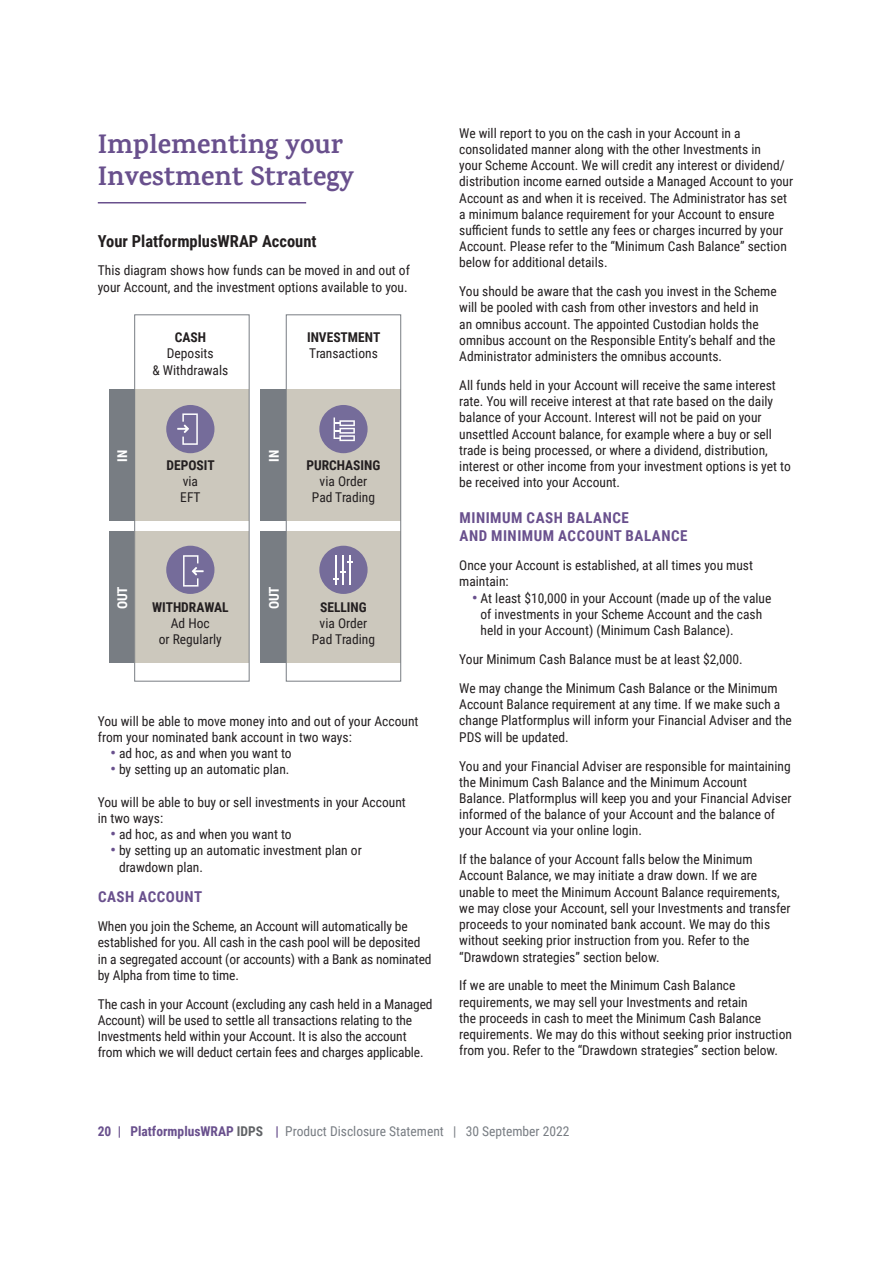
<style>
.page{position:relative;width:893px;height:1263px;background:#fff}
.page>*{position:absolute;margin:0;border:0;box-sizing:border-box;transform-origin:0 0}
.t1{font:700 27px/32.4px "Karma";color:#69508d}
.t2{font:700 16.5px "Roboto Condensed";color:#231f20}
.t3{font:700 15px/18px "Roboto Condensed";letter-spacing:.035em;color:#69508d}
.t4{font:13.5px/16.2px "Roboto Condensed";color:#231f20}
.t5{font:13.5px "Roboto Condensed";color:#787d83}
.t6{font:700 13.5px "Roboto Condensed";color:#231f20}
.t7{font:700 13.5px "Roboto Condensed";color:#fff}
.s1{font-weight:700;font-size:15px;color:#69508d}
.s2{font-weight:700;color:#69508d}
.s3{font-weight:700;color:#616366}
</style>
<div class="page">
<hr style="left:98px;top:202px;width:208px;height:1px;background:#69508d">
<div style="left:134px;top:389px;width:115px;height:132px;background:#ccc8bd"></div>
<div style="left:109px;top:389px;width:25px;height:132px;background:#787d83"></div>
<div style="left:109px;top:531px;width:25px;height:132px;background:#787d83"></div>
<div style="left:134px;top:531px;width:115px;height:132px;background:#ccc8bd"></div>
<div style="left:166px;top:405px;width:48px;height:48px;background:#756c9a;border-radius:50%"></div>
<svg style="left:177px;top:413px;width:21px;height:32px"></svg>
<div style="left:166px;top:546px;width:48px;height:48px;background:#756c9a;border-radius:50%"></div>
<svg style="left:183px;top:555px;width:21px;height:32px"></svg>
<div style="left:134px;top:314px;width:116px;height:367px;border:1px solid #787d83"></div>
<div style="left:286px;top:389px;width:115px;height:132px;background:#ccc8bd"></div>
<div style="left:261px;top:389px;width:25px;height:132px;background:#787d83"></div>
<div style="left:261px;top:531px;width:25px;height:132px;background:#787d83"></div>
<div style="left:286px;top:531px;width:115px;height:132px;background:#ccc8bd"></div>
<div style="left:286px;top:314px;width:115px;height:367px;border:1px solid #787d83"></div>
<div style="left:319px;top:405px;width:49px;height:48px;background:#756c9a;border-radius:50%"></div>
<svg style="left:334px;top:417px;width:21px;height:24px"></svg>
<div style="left:319px;top:546px;width:49px;height:48px;background:#756c9a;border-radius:50%"></div>
<hr style="left:336px;top:555px;width:1px;height:30px;background:#fff">
<hr style="left:349px;top:555px;width:2px;height:30px;background:#fff">
<hr style="left:342px;top:555px;width:2px;height:30px;background:#fff">
<h1 class="t1" style="left:98px;top:127px;width:258px">Implementing your<br>Investment Strategy</h1>
<p class="t2" style="left:98px;top:229px;width:220px">Your PlatformplusWRAP Account</p>
<p class="t4" style="left:98px;top:262px;width:314px">This diagram shows how funds can be moved in and out of your Account, and the investment options available to you.</p>
<p class="t6" style="left:175px;top:328px;width:33px">CASH</p>
<p class="t4" style="left:152px;top:345px;width:77px;text-align:center">Deposits<br>&amp; Withdrawals</p>
<p class="t7" style="left:113px;top:462px;width:13px;rotate:-90deg">IN</p>
<p class="t6" style="left:166px;top:455px;width:50px">DEPOSIT</p>
<p class="t4" style="left:180px;top:472px;width:22px">via<br>EFT</p>
<p class="t7" style="left:113px;top:609px;width:25px;rotate:-90deg">OUT</p>
<p class="t6" style="left:152px;top:597px;width:78px">WITHDRAWAL</p>
<p class="t4" style="left:159px;top:614px;width:65px;text-align:center">Ad Hoc<br>or Regularly</p>
<p class="t6" style="left:307px;top:328px;width:75px">INVESTMENT</p>
<p class="t4" style="left:309px;top:345px;width:70px">Transactions</p>
<p class="t7" style="left:265px;top:462px;width:13px;rotate:-90deg">IN</p>
<p class="t6" style="left:306px;top:455px;width:76px">PURCHASING</p>
<p class="t4" style="left:312px;top:472px;width:65px;text-align:center">via Order<br>Pad Trading</p>
<p class="t7" style="left:265px;top:609px;width:25px;rotate:-90deg">OUT</p>
<p class="t6" style="left:320px;top:597px;width:48px">SELLING</p>
<p class="t4" style="left:312px;top:614px;width:65px;text-align:center">via Order<br>Pad Trading</p>
<p class="t4" style="left:98px;top:712px;width:322px">You will be able to move money into and out of your Account from your nominated bank account in two ways:</p>
<p class="t4" style="left:111px;top:745px;width:183px"><span class="s1">•</span> ad hoc, as and when you want to</p>
<p class="t4" style="left:111px;top:761px;width:180px"><span class="s1">•</span> by setting up an automatic plan.</p>
<p class="t4" style="left:98px;top:793px;width:310px">You will be able to buy or sell investments in your Account in two ways:</p>
<p class="t4" style="left:111px;top:826px;width:183px"><span class="s1">•</span> ad hoc, as and when you want to</p>
<p class="t4" style="left:119px;top:842px;width:244px;text-indent:-9px"><span class="s1">•</span> by setting up an automatic investment plan or drawdown plan.</p>
<p class="t3" style="left:98px;top:887px;width:106px">CASH ACCOUNT</p>
<p class="t4" style="left:98px;top:918px;width:335px">When you join the Scheme, an Account will automatically be established for you. All cash in the cash pool will be deposited in a segregated account (or accounts) with a Bank as nominated by Alpha from time to time.</p>
<p class="t4" style="left:98px;top:995px;width:336px">The cash in your Account (excluding any cash held in a Managed Account) will be used to settle all transactions relating to the Investments held within your Account. It is also the account from which we will deduct certain fees and charges applicable.</p>
<p class="t4" style="left:459px;top:124px;width:335px">We will report to you on the cash in your Account in a consolidated manner along with the other Investments in<br>your Scheme Account. We will credit any interest or dividend/ distribution income earned outside a Managed Account to your Account as and when it is received. The Administrator has set a minimum balance requirement for your Account to ensure sufficient funds to settle any fees or charges incurred by your Account. Please refer to the “Minimum Cash Balance” section below for additional details.</p>
<p class="t4" style="left:459px;top:283px;width:319px">You should be aware that the cash you invest in the Scheme will be pooled with cash from other investors and held in<br>an omnibus account. The appointed Custodian holds the omnibus account on the Responsible Entity’s behalf and the Administrator administers the omnibus accounts.</p>
<p class="t4" style="left:459px;top:377px;width:333px">All funds held in your Account will receive the same interest rate. You will receive interest at that rate based on the daily balance of your Account. Interest will not be paid on your unsettled Account balance, for example where a buy or sell trade is being processed, or where a dividend, distribution, interest or other income from your investment options is yet to be received into your Account.</p>
<p class="t3" style="left:459px;top:508px;width:229px">MINIMUM CASH BALANCE<br>AND MINIMUM ACCOUNT BALANCE</p>
<p class="t4" style="left:459px;top:557px;width:295px">Once your Account is established, at all times you must maintain:</p>
<p class="t4" style="left:480px;top:589px;width:292px;text-indent:-9px"><span class="s1">•</span> At least $10,000 in your Account (made up of the value of investments in your Scheme Account and the cash held in your Account) (Minimum Cash Balance).</p>
<p class="t4" style="left:459px;top:644px;width:320px;line-height:29px">Your Minimum Cash Balance must be at least $2,000.<br>We may change the Minimum Cash Balance or the Minimum</p>
<p class="t4" style="left:459px;top:696px;width:334px">Account Balance requirement at any time. If we make such a change Platformplus will inform your Financial Adviser and the<br>PDS will be updated.</p>
<p class="t4" style="left:459px;top:757px;width:334px">You and your Financial Adviser are responsible for maintaining the Minimum Cash Balance and the Minimum Account Balance. Platformplus will keep you and your Financial Adviser informed of the balance of your Account and the balance of your Account via your online login.</p>
<p class="t4" style="left:459px;top:851px;width:333px">If the balance of your Account falls below the Minimum Account Balance, we may initiate a draw down. If we are unable to meet the Minimum Account Balance requirements, we may close your Account, sell your Investments and transfer proceeds to your nominated bank account. We may do this without seeking prior instruction from you. Refer to the “Drawdown strategies” section below.</p>
<p class="t4" style="left:459px;top:977px;width:334px">If we are unable to meet the Minimum Cash Balance requirements, we may sell your Investments and retain<br>the proceeds in cash to meet the Minimum Cash Balance requirements. We may do this without seeking prior instruction from you. Refer to the “Drawdown strategies” section below.</p>
<p class="t5" style="left:98px;top:1121px;width:473px"><span class="s2">20 | PlatformplusWRAP</span> <span class="s3">IDPS</span> <span class="s2">|</span> Product Disclosure Statement | 30 September 2022</p>
</div>
